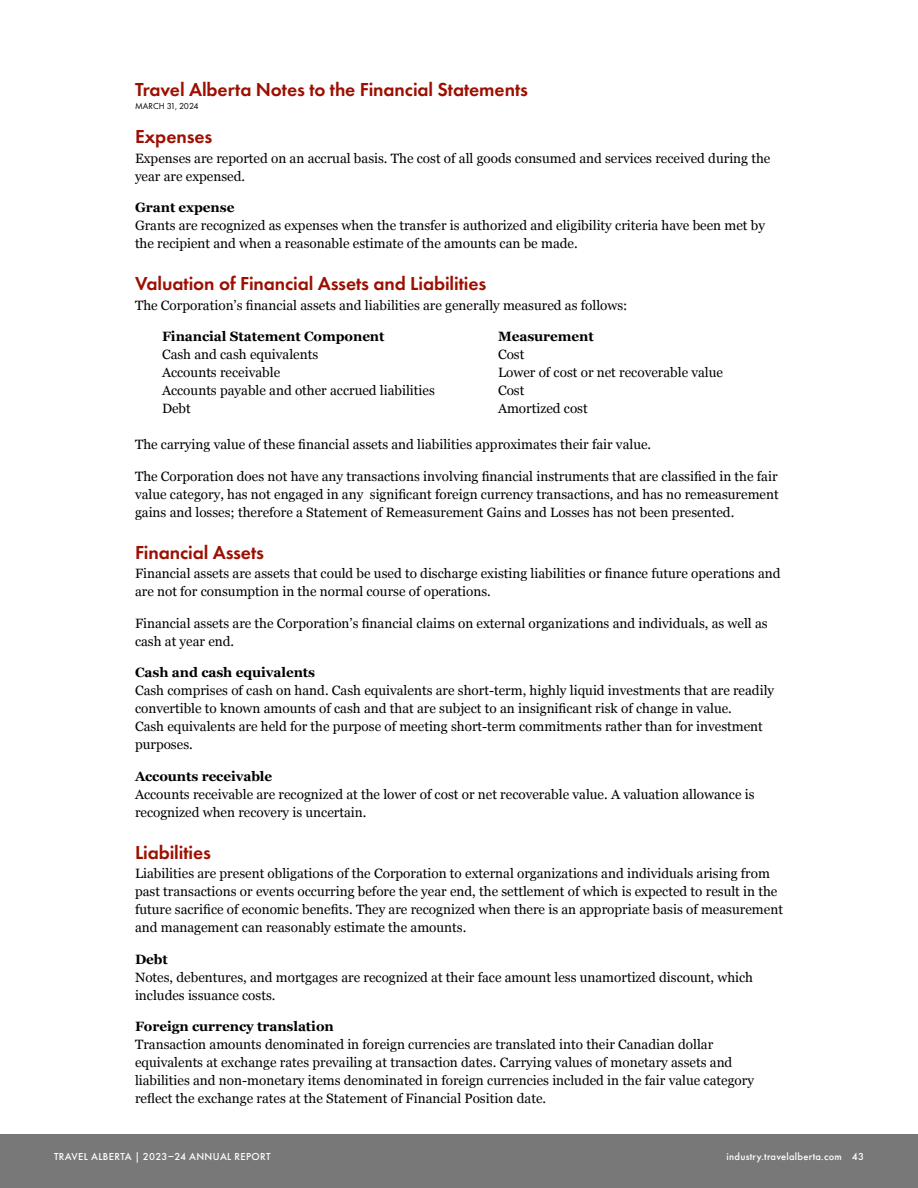
<style>
.page{position:relative;width:918px;height:1188px;background:#fff}
.page>*{position:absolute;margin:0;border:0;box-sizing:border-box;transform-origin:0 0}
.t1{font:600 19.5px "Futura PT";letter-spacing:-.005em;color:#9c0f00}
.t2{font:13.5px/18px "Georgia";color:#000}
.t3{font:700 13.5px "Georgia";letter-spacing:-.005em;color:#000}
.t4{font:500 10.5px "Futura PT";letter-spacing:.025em;color:#fff}
.t5{font:9px "Futura PT";color:#000}
</style>
<div class="page">
<div style="left:0;top:1134px;width:918px;height:54px;background:#787878"></div>
<h1 class="t1" style="left:135px;top:77px;width:395px">Travel Alberta Notes to the Financial Statements</h1>
<p class="t5" style="left:135px;top:101px;width:65px">MARCH 31, 2024</p>
<h1 class="t1" style="left:135px;top:124px;width:79px">Expenses</h1>
<p class="t2" style="left:135px;top:148px;width:637px">Expenses are reported on an accrual basis. The cost of all goods consumed and services received during the year are expensed.</p>
<p class="t3" style="left:135px;top:197px;width:101px">Grant expense</p>
<p class="t2" style="left:135px;top:216px;width:632px">Grants are recognized as expenses when the transfer is authorized and eligibility criteria have been met by the recipient and when a reasonable estimate of the amounts can be made.</p>
<h1 class="t1" style="left:135px;top:271px;width:353px">Valuation of Financial Assets and Liabilities</h1>
<p class="t2" style="left:135px;top:295px;width:494px">The Corporation’s financial assets and liabilities are generally measured as follows:</p>
<p class="t3" style="left:162px;top:326px;width:224px">Financial Statement Component</p>
<p class="t3" style="left:498px;top:326px;width:97px">Measurement</p>
<p class="t2" style="left:162px;top:345px;width:158px">Cash and cash equivalents</p>
<p class="t2" style="left:498px;top:345px;width:28px">Cost</p>
<p class="t2" style="left:162px;top:363px;width:120px">Accounts receivable</p>
<p class="t2" style="left:498px;top:363px;width:227px">Lower of cost or net recoverable value</p>
<p class="t2" style="left:162px;top:381px;width:274px">Accounts payable and other accrued liabilities</p>
<p class="t2" style="left:498px;top:381px;width:28px">Cost</p>
<p class="t2" style="left:162px;top:399px;width:30px">Debt</p>
<p class="t2" style="left:498px;top:399px;width:91px">Amortized cost</p>
<p class="t2" style="left:135px;top:435px;width:518px">The carrying value of these financial assets and liabilities approximates their fair value.</p>
<p class="t2" style="left:135px;top:466px;width:645px;text-align:justify">The Corporation does not have any transactions involving financial instruments that are classified in the fair value category, has not engaged in any significant foreign currency transactions, and has no remeasurement gains and losses; therefore a Statement of Remeasurement Gains and Losses has not been presented.</p>
<h1 class="t1" style="left:135px;top:540px;width:131px">Financial Assets</h1>
<p class="t2" style="left:135px;top:564px;width:647px">Financial assets are assets that could be used to discharge existing liabilities or finance future operations and are not for consumption in the normal course of operations.</p>
<p class="t2" style="left:135px;top:613px;width:634px">Financial assets are the Corporation’s financial claims on external organizations and individuals, as well as cash at year end.</p>
<p class="t3" style="left:135px;top:662px;width:182px">Cash and cash equivalents</p>
<p class="t2" style="left:135px;top:681px;width:641px">Cash comprises of cash on hand. Cash equivalents are short-term, highly liquid investments that are readily convertible to known amounts of cash and that are subject to an insignificant risk of change in value.<br>Cash equivalents are held for the purpose of meeting short-term commitments rather than for investment purposes.</p>
<p class="t3" style="left:135px;top:766px;width:139px">Accounts receivable</p>
<p class="t2" style="left:135px;top:784px;width:621px">Accounts receivable are recognized at the lower of cost or net recoverable value. A valuation allowance is recognized when recovery is uncertain.</p>
<h1 class="t1" style="left:135px;top:840px;width:78px">Liabilities</h1>
<p class="t2" style="left:135px;top:864px;width:649px">Liabilities are present obligations of the Corporation to external organizations and individuals arising from past transactions or events occurring before the year end, the settlement of which is expected to result in the future sacrifice of economic benefits. They are recognized when there is an appropriate basis of measurement and management can reasonably estimate the amounts.</p>
<p class="t3" style="left:135px;top:949px;width:34px">Debt</p>
<p class="t2" style="left:135px;top:967px;width:620px">Notes, debentures, and mortgages are recognized at their face amount less unamortized discount, which includes issuance costs.</p>
<p class="t3" style="left:135px;top:1016px;width:200px">Foreign currency translation</p>
<p class="t2" style="left:135px;top:1035px;width:621px">Transaction amounts denominated in foreign currencies are translated into their Canadian dollar equivalents at exchange rates prevailing at transaction dates. Carrying values of monetary assets and liabilities and non-monetary items denominated in foreign currencies included in the fair value category reflect the exchange rates at the Statement of Financial Position date.</p>
<p class="t4" style="left:54px;top:1150px;width:218px">TRAVEL ALBERTA | 2023–24 ANNUAL REPORT</p>
<p class="t4" style="left:727px;top:1150px;width:139px">industry.travelalberta.com 43</p>
</div>
